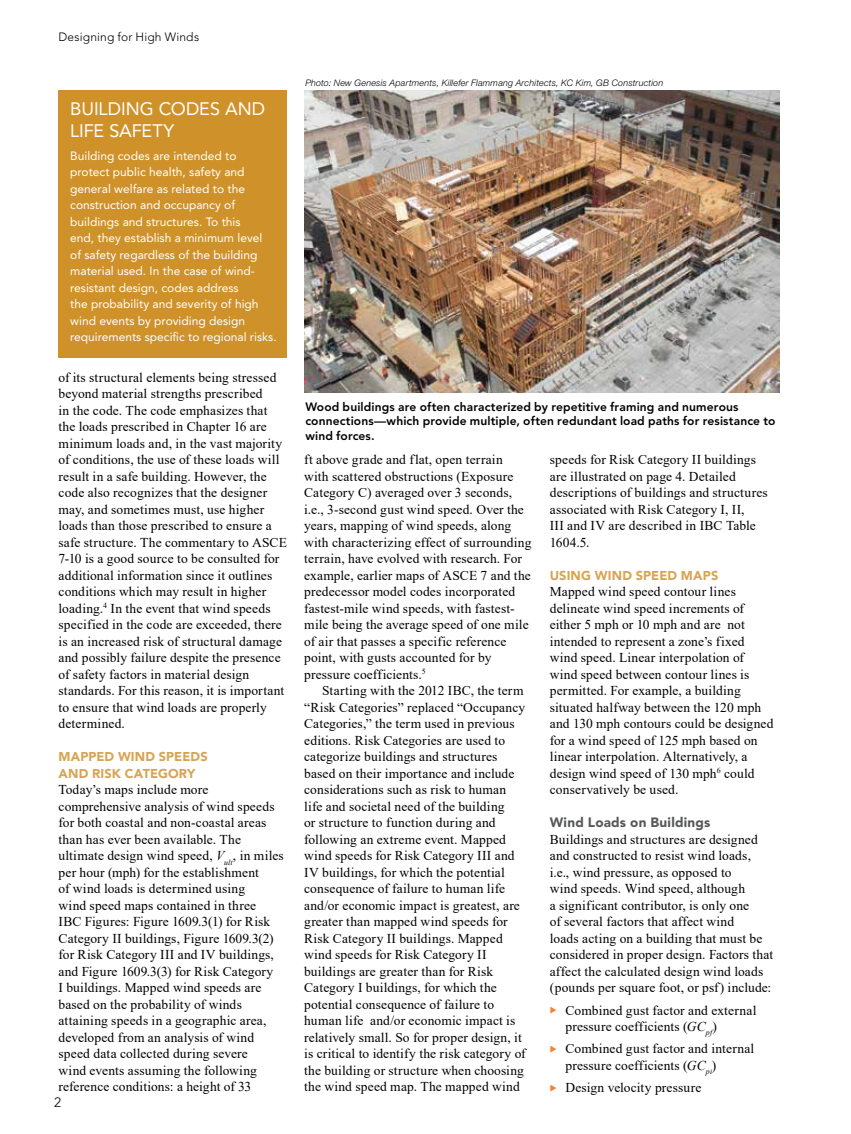
<style>
.page{position:relative;width:851px;height:1134px;background:#fff}
.page>*{position:absolute;margin:0;border:0;box-sizing:border-box;transform-origin:0 0}
.t1{font:18px/21.6px "Avenir LT Std";color:#fff}
.t2{font:13.5px/16.5px "Times New Roman";letter-spacing:.01em;color:#000}
.t3{font:900 13.5px "Avenir LT Std";letter-spacing:.015em;color:#58595b}
.t4{font:300 13.5px "Avenir LT Std";color:#000}
.t5{font:900 12.75px/16.5px "Avenir LT Std";letter-spacing:.01em;color:#d8a453}
.t6{font:12px/16.5px "Avenir LT Std";color:#fff}
.t7{font:800 12px/14.4px "Avenir LT Std";letter-spacing:.01em;color:#000}
.t8{font:300 12px "Avenir LT Std";letter-spacing:.015em;color:#000}
.t9{font:italic 300 9px "Helvetica Neue LT Std";letter-spacing:.02em;color:#000}
.s1{font-style:italic}
.s2{color:#f58131}
</style>
<div class="page">
<img style="left:304px;top:90px;width:475px;height:302px">
<div style="left:58px;top:90px;width:228px;height:267px;background:#cf922a"></div>
<p class="t8" style="left:58px;top:29px;width:142px">Designing for High Winds</p>
<h1 class="t1" style="left:70px;top:99px;width:196px">BUILDING CODES AND<br>LIFE SAFETY</h1>
<p class="t6" style="left:70px;top:147px;width:208px">Building codes are intended to protect public health, safety and general welfare as related to the construction and occupancy of buildings and structures. To this<br>end, they establish a minimum level<br>of safety regardless of the building material used. In the case of wind&shy;resistant design, codes address<br>the probability and severity of high wind events by providing design requirements specific to regional risks.</p>
<p class="t2" style="left:58px;top:369px;width:230px">of its structural elements being stressed beyond material strengths prescribed<br>in the code. The code emphasizes that the loads prescribed in Chapter 16 are minimum loads and, in the vast majority of conditions, the use of these loads will result in a safe building. However, the code also recognizes that the designer may, and sometimes must, use higher loads than those prescribed to ensure a safe structure. The commentary to ASCE 7-10 is a good source to be consulted for additional information since it outlines conditions which may result in higher loading.<sup>4</sup> In the event that wind speeds specified in the code are exceeded, there is an increased risk of structural damage and possibly failure despite the presence of safety factors in material design standards. For this reason, it is important to ensure that wind loads are properly determined.</p>
<p class="t5" style="left:58px;top:749px;width:151px">MAPPED WIND SPEEDS<br>AND RISK CATEGORY</p>
<p class="t2" style="left:58px;top:781px;width:227px">Today’s maps include more comprehensive analysis of wind speeds for both coastal and non-coastal areas than has ever been available. The ultimate design wind speed, <span class="s1">V</span><sub>ult</sub>, in miles per hour (mph) for the establishment<br>of wind loads is determined using<br>wind speed maps contained in three<br>IBC Figures: Figure 1609.3(1) for Risk Category II buildings, Figure 1609.3(2) for Risk Category III and IV buildings, and Figure 1609.3(3) for Risk Category<br>I buildings. Mapped wind speeds are based on the probability of winds attaining speeds in a geographic area, developed from an analysis of wind speed data collected during severe<br>wind events assuming the following reference conditions: a height of 33</p>
<p class="t4" style="left:54px;top:1095px;width:9px">2</p>
<p class="t9" style="left:305px;top:77px;width:359px">Photo: New Genesis Apartments, Killefer Flammang Architects, KC Kim, GB Construction</p>
<p class="t7" style="left:305px;top:399px;width:471px">Wood buildings are often characterized by repetitive framing and numerous connections—which provide multiple, often redundant load paths for resistance to wind forces.</p>
<p class="t2" style="left:304px;top:451px;width:229px">ft above grade and flat, open terrain<br>with scattered obstructions (Exposure Category C) averaged over 3 seconds, i.e., 3-second gust wind speed. Over the years, mapping of wind speeds, along with characterizing effect of surrounding terrain, have evolved with research. For example, earlier maps of ASCE 7 and the predecessor model codes incorporated fastest-mile wind speeds, with fastest&shy;mile being the average speed of one mile of air that passes a specific reference point, with gusts accounted for by pressure coefficients.<sup>5</sup></p>
<p class="t2" style="left:304px;top:682px;width:223px;text-indent:18px">Starting with the 2012 IBC, the term “Risk Categories” replaced “Occupancy Categories,” the term used in previous editions. Risk Categories are used to categorize buildings and structures based on their importance and include considerations such as risk to human life and societal need of the building<br>or structure to function during and following an extreme event. Mapped wind speeds for Risk Category III and IV buildings, for which the potential consequence of failure to human life and/or economic impact is greatest, are greater than mapped wind speeds for Risk Category II buildings. Mapped wind speeds for Risk Category II buildings are greater than for Risk Category I buildings, for which the potential consequence of failure to human life and/or economic impact is relatively small. So for proper design, it is critical to identify the risk category of the building or structure when choosing the wind speed map. The mapped wind</p>
<p class="t2" style="left:549px;top:451px;width:219px">speeds for Risk Category II buildings are illustrated on page 4. Detailed descriptions of buildings and structures associated with Risk Category I, II,<br>III and IV are described in IBC Table<br>1604.5.</p>
<p class="t5" style="left:549px;top:567px;width:170px">USING WIND SPEED MAPS</p>
<p class="t2" style="left:549px;top:583px;width:225px">Mapped wind speed contour lines delineate wind speed increments of either 5 mph or 10 mph and are not intended to represent a zone’s fixed wind speed. Linear interpolation of wind speed between contour lines is permitted. For example, a building situated halfway between the 120 mph and 130 mph contours could be designed for a wind speed of 125 mph based on linear interpolation. Alternatively, a design wind speed of 130 mph<sup>6</sup> could conservatively be used.</p>
<p class="t3" style="left:549px;top:814px;width:162px">Wind Loads on Buildings</p>
<p class="t2" style="left:549px;top:831px;width:225px">Buildings and structures are designed and constructed to resist wind loads, i.e., wind pressure, as opposed to<br>wind speeds. Wind speed, although<br>a significant contributor, is only one<br>of several factors that affect wind<br>loads acting on a building that must be considered in proper design. Factors that affect the calculated design wind loads (pounds per square foot, or psf) include:</p>
<p class="t2" style="left:565px;top:1002px;width:192px;text-indent:-16px"><span class="s2">◆</span> Combined gust factor and external pressure coefficients (<span class="s1">GC</span><sub>pf</sub>)</p>
<p class="t2" style="left:565px;top:1040px;width:190px;text-indent:-16px"><span class="s2">◆</span> Combined gust factor and internal pressure coefficients (<span class="s1">GC</span><sub>pi</sub>)</p>
<p class="t2" style="left:549px;top:1079px;width:153px"><span class="s2">◆</span> Design velocity pressure</p>
</div>
